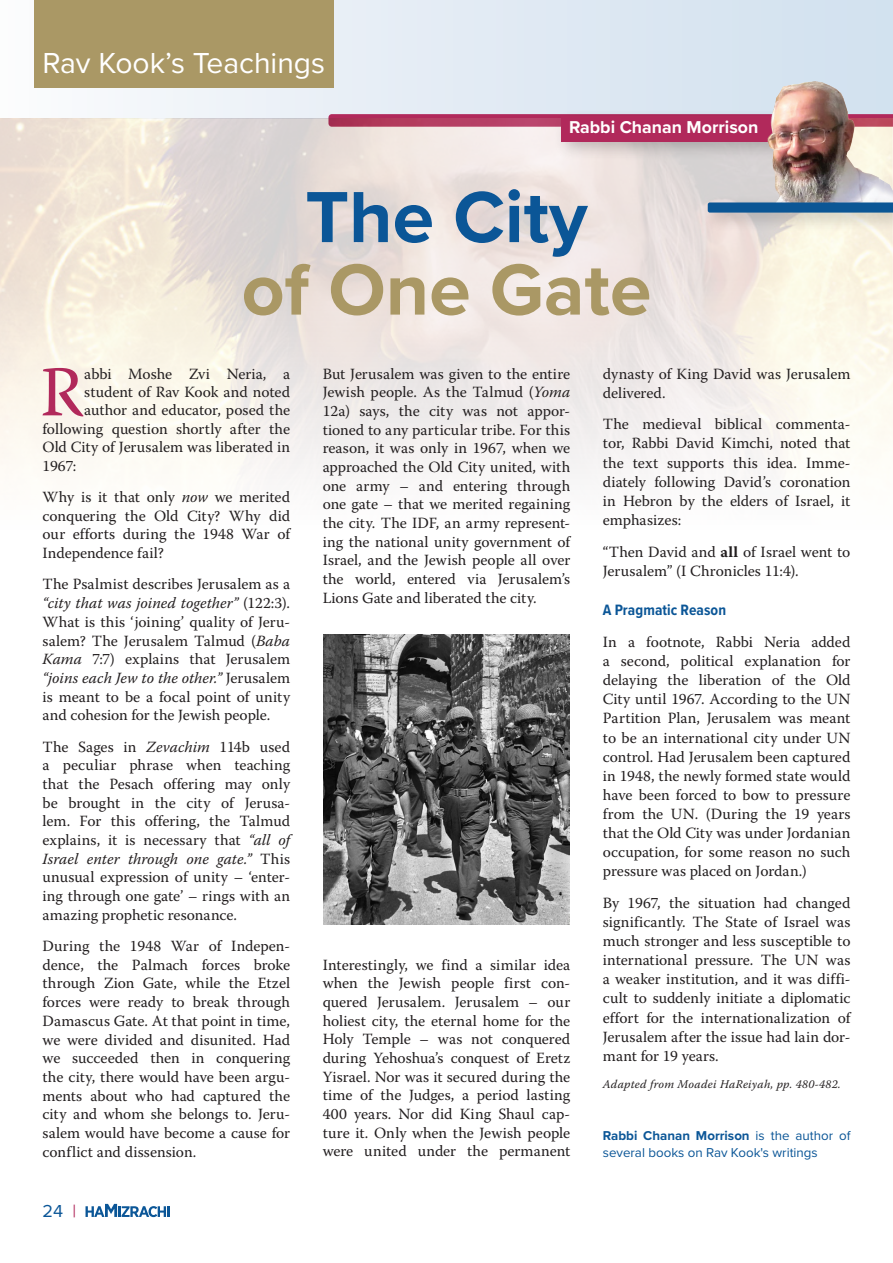
<style>
.page{position:relative;width:893px;height:1263px;background:#fff}
.page>*{position:absolute;margin:0;border:0;box-sizing:border-box;transform-origin:0 0}
.t1{font:700 75px "Proxima Nova";color:#aa9865}
.t2{font:700 75px "Proxima Nova";color:#0b5697}
.MAIN{font:71.25px "Warnock Pro";color:#b1295b}
.t3{font:30px "Proxima Nova";color:#fff}
.t4{font:18px "Proxima Nova";color:#0b5697}
.MAIN-2{font:700 17.7px "Proxima Nova";color:#fff}
.MAIN-3{font:15.6px/18.8px "Warnock Pro";color:#231f20;text-align:justify}
.MAIN-4{font:700 15.6px "Proxima Nova Cond";letter-spacing:.005em;color:#0b5697}
.MAIN-5{font:13.35px/16.5px "Proxima Nova";color:#0b5697}
.MAIN-6{font:italic 11.85px "Warnock Pro";letter-spacing:.025em;color:#231f20}
.s1{font-style:italic}
.s2{color:#b1295b}
.s3{font-weight:700}
</style>
<div class="page">
<div style="left:0;top:0;width:893px;height:118px;background:linear-gradient(to right,#fafafc,#d0dfee)"></div>
<svg style="left:328px;top:114px;width:226px;height:4px"></svg>
<svg style="left:86px;top:1204px;width:84px;height:13px"></svg>
<img style="left:0;top:118px;width:893px;height:361px">
<div style="left:554px;top:108px;width:301px;height:53px;background:#231f20;opacity:.25"></div>
<div style="left:561px;top:116px;width:274px;height:25px;background:#b1295b"></div>
<img style="left:756px;top:82px;width:137px;height:112px">
<div style="left:700px;top:194px;width:193px;height:39px;background:#231f20;opacity:.25"></div>
<svg style="left:708px;top:202px;width:185px;height:11px;background:#1a5f98"></svg>
<div style="left:34px;top:0;width:300px;height:87px;background:#aa9865"></div>
<img style="left:323px;top:635px;width:247px;height:290px">
<p class="t3" style="left:43px;top:40px;width:284px">Rav Kook’s Teachings</p>
<p class="MAIN-2" style="left:569px;top:114px;width:191px">Rabbi Chanan Morrison</p>
<p class="t2" style="left:305px;top:161px;width:284px">The City</p>
<p class="t1" style="left:242px;top:234px;width:411px">of One Gate</p>
<p class="MAIN" style="left:40px;top:349px;width:46px">R</p>
<p class="MAIN-3" style="left:84px;top:364px;width:207px">abbi Moshe Zvi Neria, a</p>
<p class="MAIN-3" style="left:84px;top:382px;width:207px">student of Rav Kook and noted</p>
<p class="MAIN-3" style="left:84px;top:401px;width:207px">author and educator, posed the</p>
<p class="MAIN-3" style="left:43px;top:419px;width:249px">following question shortly after the</p>
<p class="MAIN-3" style="left:43px;top:437px;width:249px">Old City of Jerusalem was liberated in</p>
<p class="MAIN-3" style="left:43px;top:456px;width:35px">1967:</p>
<p class="MAIN-3" style="left:43px;top:487px;width:249px">Why is it that only <span class="s1">now</span> we merited conquering the Old City? Why did our efforts during the 1948 War of Independence fail?</p>
<p class="MAIN-3" style="left:43px;top:575px;width:249px">The Psalmist describes Jerusalem as a <span class="s1">“city that was joined together”</span> (122:3).<br>What is this ‘joining’ quality of Jeru&shy;salem? The Jerusalem Talmud (<span class="s1">Baba Kama</span> 7:7) explains that Jerusalem <span class="s1">“joins each Jew to the other.”</span> Jerusalem is meant to be a focal point of unity and cohesion for the Jewish people.</p>
<p class="MAIN-3" style="left:43px;top:737px;width:249px">The Sages in <span class="s1">Zevachim</span> 114b used a peculiar phrase when teaching that the Pesach offering may only be brought in the city of Jerusa&shy;lem. For this offering, the Talmud explains, it is necessary that <span class="s1">“all of Israel enter through one gate.”</span> This unusual expression of unity – ‘enter&shy;ing through one gate’ – rings with an amazing prophetic resonance.</p>
<p class="MAIN-3" style="left:43px;top:936px;width:249px">During the 1948 War of Indepen&shy;dence, the Palmach forces broke through Zion Gate, while the Etzel forces were ready to break through Damascus Gate. At that point in time, we were divided and disunited. Had we succeeded then in conquering the city, there would have been argu&shy;ments about who had captured the city and whom she belongs to. Jeru&shy;salem would have become a cause for conflict and dissension.</p>
<p class="t4" style="left:43px;top:1198px;width:35px">24 <span class="s2">|</span></p>
<p class="MAIN-3" style="left:323px;top:364px;width:249px">But Jerusalem was given to the entire Jewish people. As the Talmud (<span class="s1">Yoma </span>12a) says, the city was not appor&shy;tioned to any particular tribe. For this reason, it was only in 1967, when we approached the Old City united, with one army – and entering through one gate – that we merited regaining the city. The IDF, an army represent&shy;ing the national unity government of Israel, and the Jewish people all over the world, entered via Jerusalem’s Lions Gate and liberated the city.</p>
<p class="MAIN-3" style="left:323px;top:955px;width:249px">Interestingly, we find a similar idea when the Jewish people first con&shy;quered Jerusalem. Jerusalem – our holiest city, the eternal home for the Holy Temple – was not conquered during Yehoshua’s conquest of Eretz Yisrael. Nor was it secured during the time of the Judges, a period lasting 400 years. Nor did King Shaul cap&shy;ture it. Only when the Jewish people were united under the permanent</p>
<p class="MAIN-3" style="left:603px;top:364px;width:249px">dynasty of King David was Jerusalem delivered.</p>
<p class="MAIN-3" style="left:603px;top:414px;width:249px">The medieval biblical commenta&shy;tor, Rabbi David Kimchi, noted that the text supports this idea. Imme&shy;diately following David’s coronation in Hebron by the elders of Israel, it emphasizes:</p>
<p class="MAIN-3" style="left:603px;top:542px;width:249px">“Then David and <span class="s3">all</span> of Israel went to<br>Jerusalem” (I Chronicles 11:4).</p>
<p class="MAIN-4" style="left:603px;top:599px;width:125px">A Pragmatic Reason</p>
<p class="MAIN-3" style="left:603px;top:632px;width:249px">In a footnote, Rabbi Neria added a second, political explanation for delaying the liberation of the Old City until 1967. According to the UN Partition Plan, Jerusalem was meant to be an international city under UN control. Had Jerusalem been captured in 1948, the newly formed state would have been forced to bow to pressure from the UN. (During the 19 years that the Old City was under Jordanian occupation, for some reason no such pressure was placed on Jordan.)</p>
<p class="MAIN-3" style="left:603px;top:893px;width:249px">By 1967, the situation had changed significantly. The State of Israel was much stronger and less susceptible to international pressure. The UN was a weaker institution, and it was diffi&shy;cult to suddenly initiate a diplomatic effort for the internationalization of Jerusalem after the issue had lain dor&shy;mant for 19 years.</p>
<p class="MAIN-6" style="left:603px;top:1077px;width:239px">Adapted from Moadei HaReiyah, pp. 480-482.</p>
<p class="MAIN-5" style="left:603px;top:1127px;width:249px"><span class="s3">Rabbi Chanan Morrison</span> is the author of several books on Rav Kook's writings</p>
</div>
